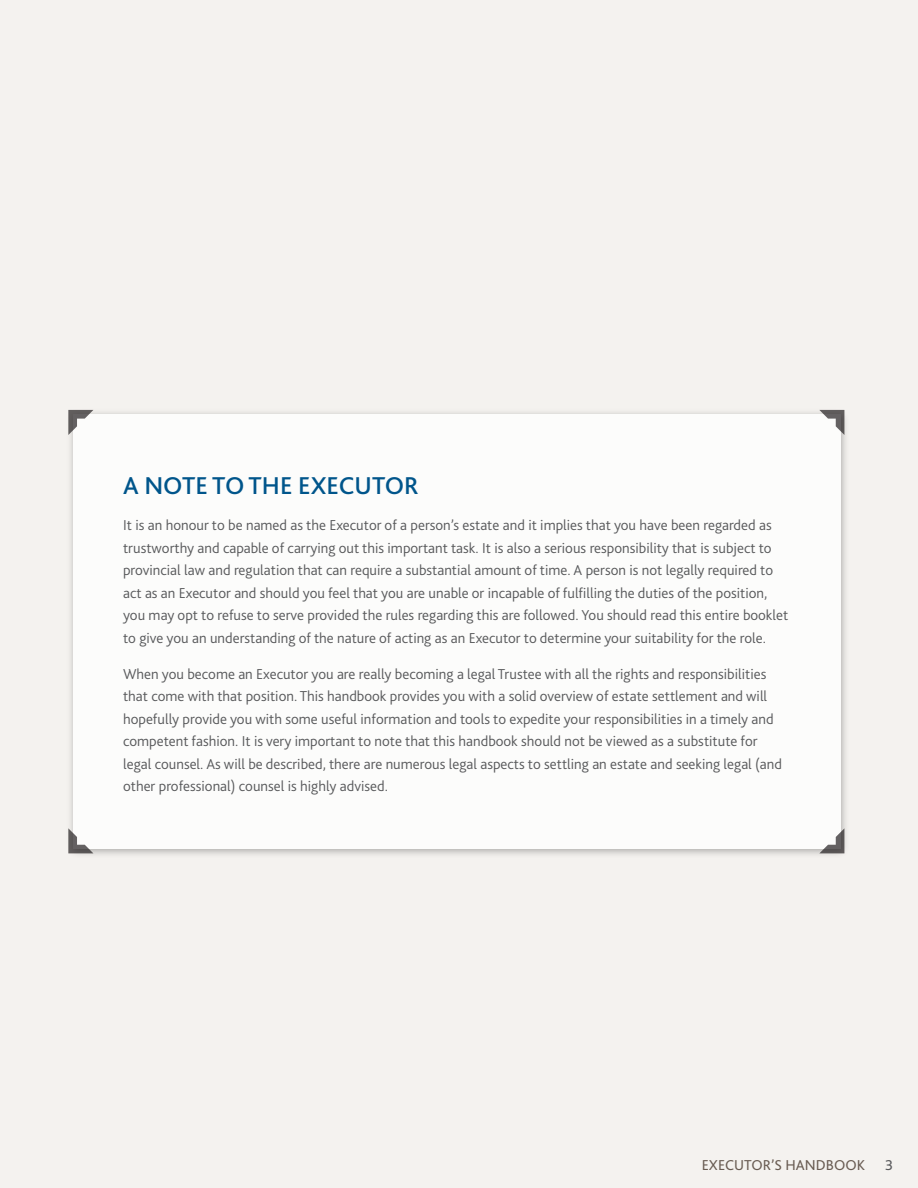
<style>
.page{position:relative;width:918px;height:1188px;background:#f4f2ef}
.page>*{position:absolute;margin:0;border:0;box-sizing:border-box;transform-origin:0 0}
.t1{font:500 25.5px "Bliss 2";color:#00558b}
.t2{font:300 15px/22.5px "Bliss 2";color:#58595b}
.t3{font:15px "Bliss 2";color:#695c53}
.t4{font:15px "Bliss 2";color:#58595b}
</style>
<div class="page">
<img style="left:68px;top:409px;width:778px;height:446px">
<div style="left:73px;top:415px;width:768px;height:434px;background:#fff"></div>
<svg style="left:819px;top:410px;width:25px;height:25px"></svg>
<svg style="left:68px;top:410px;width:25px;height:25px"></svg>
<svg style="left:68px;top:828px;width:25px;height:25px"></svg>
<svg style="left:819px;top:828px;width:25px;height:25px"></svg>
<h1 class="t1" style="left:123px;top:470px;width:297px">A NOTE TO THE EXECUTOR</h1>
<p class="t2" style="left:123px;top:514px;width:667px">It is an honour to be named as the Executor of a person’s estate and it implies that you have been regarded as trustworthy and capable of carrying out this important task. It is also a serious responsibility that is subject to provincial law and regulation that can require a substantial amount of time. A person is not legally required to act as an Executor and should you feel that you are unable or incapable of fulfilling the duties of the position, you may opt to refuse to serve provided the rules regarding this are followed. You should read this entire booklet to give you an understanding of the nature of acting as an Executor to determine your suitability for the role.</p>
<p class="t2" style="left:123px;top:662px;width:660px">When you become an Executor you are really becoming a legal Trustee with all the rights and responsibilities that come with that position. This handbook provides you with a solid overview of estate settlement and will hopefully provide you with some useful information and tools to expedite your responsibilities in a timely and competent fashion. It is very important to note that this handbook should not be viewed as a substitute for legal counsel. As will be described, there are numerous legal aspects to settling an estate and seeking legal (and other professional) counsel is highly advised.</p>
<p class="t3" style="left:702px;top:1156px;width:165px">EXECUTOR’S HANDBOOK</p>
<p class="t4" style="left:885px;top:1156px;width:10px">3</p>
</div>
